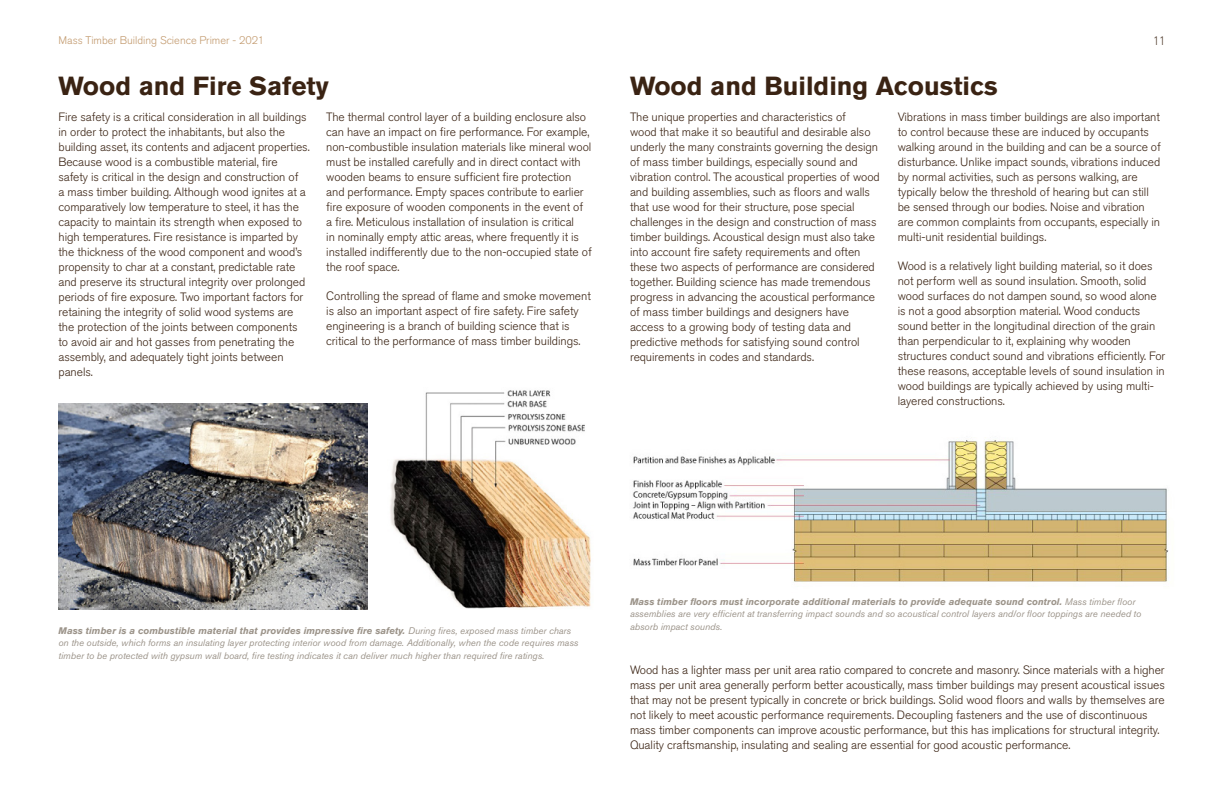
<style>
.page{position:relative;width:1224px;height:792px;background:#fff}
.page>*{position:absolute;margin:0;border:0;box-sizing:border-box;transform-origin:0 0}
.t1{font:700 26px "Akzidenz Grotesk Std";color:#3a2313}
.t2{font:300 12px/15px "Akzidenz Grotesk Std";letter-spacing:-.005em;color:#3a2313}
.t3{font:300 12px "DIN Pro";color:#3a2313}
.t4{font:300 11px "Akzidenz Grotesk Std";color:#c2996d}
.t5{font:italic 9.5px/12.5px "Akzidenz Grotesk Std";color:#9c948a}
.s1{font-weight:700}
</style>
<div class="page">
<img style="left:632px;top:440px;width:537px;height:142px">
<img style="left:58px;top:404px;width:310px;height:206px">
<img style="left:390px;top:390px;width:201px;height:219px">
<p class="t4" style="left:58px;top:34px;width:207px">Mass Timber Building Science Primer - 2021</p>
<p class="t3" style="left:1153px;top:32px;width:14px">11</p>
<h1 class="t1" style="left:58px;top:71px;width:272px">Wood and Fire Safety</h1>
<p class="t2" style="left:58px;top:110px;width:253px">Fire safety is a critical consideration in all buildings in order to protect the inhabitants, but also the building asset, its contents and adjacent properties.<br>Because wood is a combustible material, fire safety is critical in the design and construction of<br>a mass timber building. Although wood ignites at a comparatively low temperature to steel, it has the capacity to maintain its strength when exposed to high temperatures. Fire resistance is imparted by the thickness of the wood component and wood’s propensity to char at a constant, predictable rate and preserve its structural integrity over prolonged periods of fire exposure. Two important factors for retaining the integrity of solid wood systems are the protection of the joints between components to avoid air and hot gasses from penetrating the assembly, and adequately tight joints between panels.</p>
<p class="t2" style="left:326px;top:110px;width:267px">The thermal control layer of a building enclosure also can have an impact on fire performance. For example, non-combustible insulation materials like mineral wool must be installed carefully and in direct contact with wooden beams to ensure sufficient fire protection and performance. Empty spaces contribute to earlier fire exposure of wooden components in the event of a fire. Meticulous installation of insulation is critical<br>in nominally empty attic areas, where frequently it is installed indifferently due to the non-occupied state of the roof space.</p>
<p class="t2" style="left:326px;top:288px;width:266px">Controlling the spread of flame and smoke movement is also an important aspect of fire safety. Fire safety engineering is a branch of building science that is critical to the performance of mass timber buildings.</p>
<h1 class="t1" style="left:630px;top:71px;width:369px">Wood and Building Acoustics</h1>
<p class="t2" style="left:630px;top:110px;width:251px">The unique properties and characteristics of<br>wood that make it so beautiful and desirable also underly the many constraints governing the design of mass timber buildings, especially sound and vibration control. The acoustical properties of wood and building assemblies, such as floors and walls that use wood for their structure, pose special challenges in the design and construction of mass timber buildings. Acoustical design must also take into account fire safety requirements and often these two aspects of performance are considered together. Building science has made tremendous progress in advancing the acoustical performance of mass timber buildings and designers have access to a growing body of testing data and predictive methods for satisfying sound control requirements in codes and standards.</p>
<p class="t2" style="left:898px;top:110px;width:265px">Vibrations in mass timber buildings are also important to control because these are induced by occupants walking around in the building and can be a source of disturbance. Unlike impact sounds, vibrations induced by normal activities, such as persons walking, are typically below the threshold of hearing but can still be sensed through our bodies. Noise and vibration are common complaints from occupants, especially in multi-unit residential buildings.</p>
<p class="t2" style="left:898px;top:258px;width:269px">Wood is a relatively light building material, so it does not perform well as sound insulation. Smooth, solid wood surfaces do not dampen sound, so wood alone is not a good absorption material. Wood conducts sound better in the longitudinal direction of the grain than perpendicular to it, explaining why wooden structures conduct sound and vibrations efficiently. For these reasons, acceptable levels of sound insulation in wood buildings are typically achieved by using multi&shy;layered constructions.</p>
<p class="t5" style="left:58px;top:624px;width:521px"><span class="s1">Mass timber is a combustible material that provides impressive fire safety.</span> During fires, exposed mass timber chars on the outside, which forms an insulating layer protecting interior wood from damage. Additionally, when the code requires mass timber to be protected with gypsum wall board, fire testing indicates it can deliver much higher than required fire ratings.</p>
<p class="t5" style="left:630px;top:595px;width:513px"><span class="s1">Mass timber floors must incorporate additional materials to provide adequate sound control.</span> Mass timber floor assemblies are very efficient at transferring impact sounds and so acoustical control layers and/or floor toppings are needed to absorb impact sounds.</p>
<p class="t2" style="left:630px;top:663px;width:536px">Wood has a lighter mass per unit area ratio compared to concrete and masonry. Since materials with a higher mass per unit area generally perform better acoustically, mass timber buildings may present acoustical issues that may not be present typically in concrete or brick buildings. Solid wood floors and walls by themselves are not likely to meet acoustic performance requirements. Decoupling fasteners and the use of discontinuous mass timber components can improve acoustic performance, but this has implications for structural integrity.<br>Quality craftsmanship, insulating and sealing are essential for good acoustic performance.</p>
</div>
